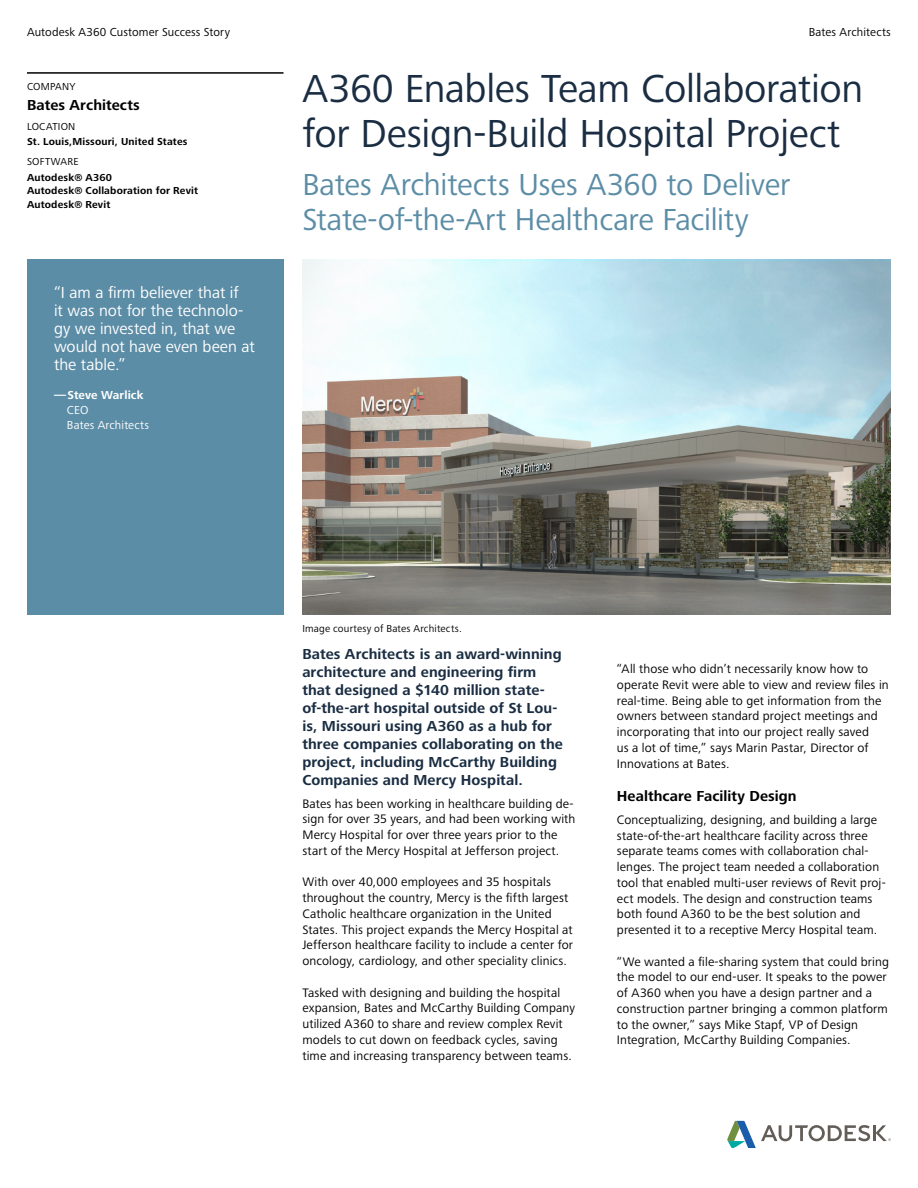
<style>
.page{position:relative;width:918px;height:1188px;background:#fff}
.page>*{position:absolute;margin:0;border:0;box-sizing:border-box;transform-origin:0 0}
.t1{font:40.5px/45px "Frutiger Next LTW1 G";letter-spacing:-.01em;color:#1a2d42}
.t2{font:31.5px/34.5px "Frutiger Next LTW1 G";letter-spacing:-.01em;color:#5c8da6}
.t3{font:16.5px/18px "Frutiger Next LTW1 G";color:#fff}
.t4{font:700 15px/18px "Frutiger Next LTW1 G";letter-spacing:.005em;color:#1a2d42}
.t5{font:700 15px "Frutiger Next LTW1 G";letter-spacing:.005em;color:#000}
.t6{font:12.75px/15.8px "Frutiger Next LTW1 G";letter-spacing:.01em;color:#000}
.t7{font:12px "Frutiger Next LTW1 G";letter-spacing:.01em;color:#000}
.t8{font:12px/15px "Frutiger Next LTW1 G";letter-spacing:.01em;color:#fff}
.t9{font:700 12px "Frutiger Next LTW1 G";letter-spacing:.01em;color:#fff}
.t10{font:700 10.5px/13.5px "Frutiger Next LTW1 G";letter-spacing:.015em;color:#000}
.t11{font:10.5px "Frutiger Next LTW1 G";letter-spacing:.02em;color:#000}
</style>
<div class="page">
<hr style="left:873px;top:1125px;width:3px;height:16px;background:#635d58">
<svg style="left:876px;top:1125px;width:15px;height:16px"></svg>
<svg style="left:727px;top:1121px;width:143px;height:27px"></svg>
<div style="left:27px;top:259px;width:257px;height:356px;background:#5c8da6"></div>
<img style="left:302px;top:259px;width:589px;height:355px">
<hr style="left:27px;top:72px;width:257px;height:2px;background:#000">
<p class="t7" style="left:27px;top:25px;width:205px">Autodesk A360 Customer Success Story</p>
<p class="t7" style="left:809px;top:25px;width:84px">Bates Architects</p>
<p class="t11" style="left:27px;top:80px;width:50px">COMPANY</p>
<p class="t5" style="left:27px;top:96px;width:114px">Bates Architects</p>
<p class="t11" style="left:27px;top:120px;width:50px">LOCATION</p>
<p class="t10" style="left:27px;top:135px;width:162px">St. Louis,Missouri, United States</p>
<p class="t11" style="left:27px;top:156px;width:53px">SOFTWARE</p>
<p class="t10" style="left:27px;top:171px;width:173px">Autodesk® A360<br>Autodesk® Collaboration for Revit<br>Autodesk® Revit</p>
<p class="t3" style="left:54px;top:284px;width:202px">“I am a firm believer that if<br>it was not for the technolo&shy;gy we invested in, that we would not have even been at the table.”</p>
<p class="t9" style="left:54px;top:388px;width:91px">—Steve Warlick</p>
<p class="t8" style="left:67px;top:402px;width:84px">CEO<br>Bates Architects</p>
<h1 class="t1" style="left:302px;top:67px;width:562px">A360 Enables Team Collaboration for Design-Build Hospital Project</h1>
<h2 class="t2" style="left:302px;top:168px;width:489px">Bates Architects Uses A360 to Deliver<br>State-of-the-Art Healthcare Facility</h2>
<p class="t11" style="left:303px;top:622px;width:161px">Image courtesy of Bates Architects.</p>
<p class="t4" style="left:302px;top:646px;width:262px">Bates Architects is an award-winning architecture and engineering firm that designed a $140 million state&shy;of-the-art hospital outside of St Lou&shy;is, Missouri using A360 as a hub for three companies collaborating on the project, including McCarthy Building Companies and Mercy Hospital.</p>
<p class="t6" style="left:302px;top:796px;width:275px">Bates has been working in healthcare building de&shy;sign for over 35 years, and had been working with Mercy Hospital for over three years prior to the start of the Mercy Hospital at Jefferson project.</p>
<p class="t6" style="left:302px;top:875px;width:272px">With over 40,000 employees and 35 hospitals throughout the country, Mercy is the fifth largest Catholic healthcare organization in the United States. This project expands the Mercy Hospital at Jefferson healthcare facility to include a center for oncology, cardiology, and other speciality clinics.</p>
<p class="t6" style="left:302px;top:985px;width:274px">Tasked with designing and building the hospital expansion, Bates and McCarthy Building Company utilized A360 to share and review complex Revit models to cut down on feedback cycles, saving time and increasing transparency between teams.</p>
<p class="t6" style="left:617px;top:661px;width:273px">“All those who didn’t necessarily know how to operate Revit were able to view and review files in real-time. Being able to get information from the owners between standard project meetings and incorporating that into our project really saved<br>us a lot of time,” says Marin Pastar, Director of Innovations at Bates.</p>
<p class="t5" style="left:617px;top:788px;width:181px">Healthcare Facility Design</p>
<p class="t6" style="left:617px;top:812px;width:270px">Conceptualizing, designing, and building a large state-of-the-art healthcare facility across three separate teams comes with collaboration chal&shy;lenges. The project team needed a collaboration tool that enabled multi-user reviews of Revit proj&shy;ect models. The design and construction teams both found A360 to be the best solution and presented it to a receptive Mercy Hospital team.</p>
<p class="t6" style="left:617px;top:954px;width:274px">“We wanted a file-sharing system that could bring the model to our end-user. It speaks to the power of A360 when you have a design partner and a construction partner bringing a common platform to the owner,” says Mike Stapf, VP of Design Integration, McCarthy Building Companies.</p>
</div>
